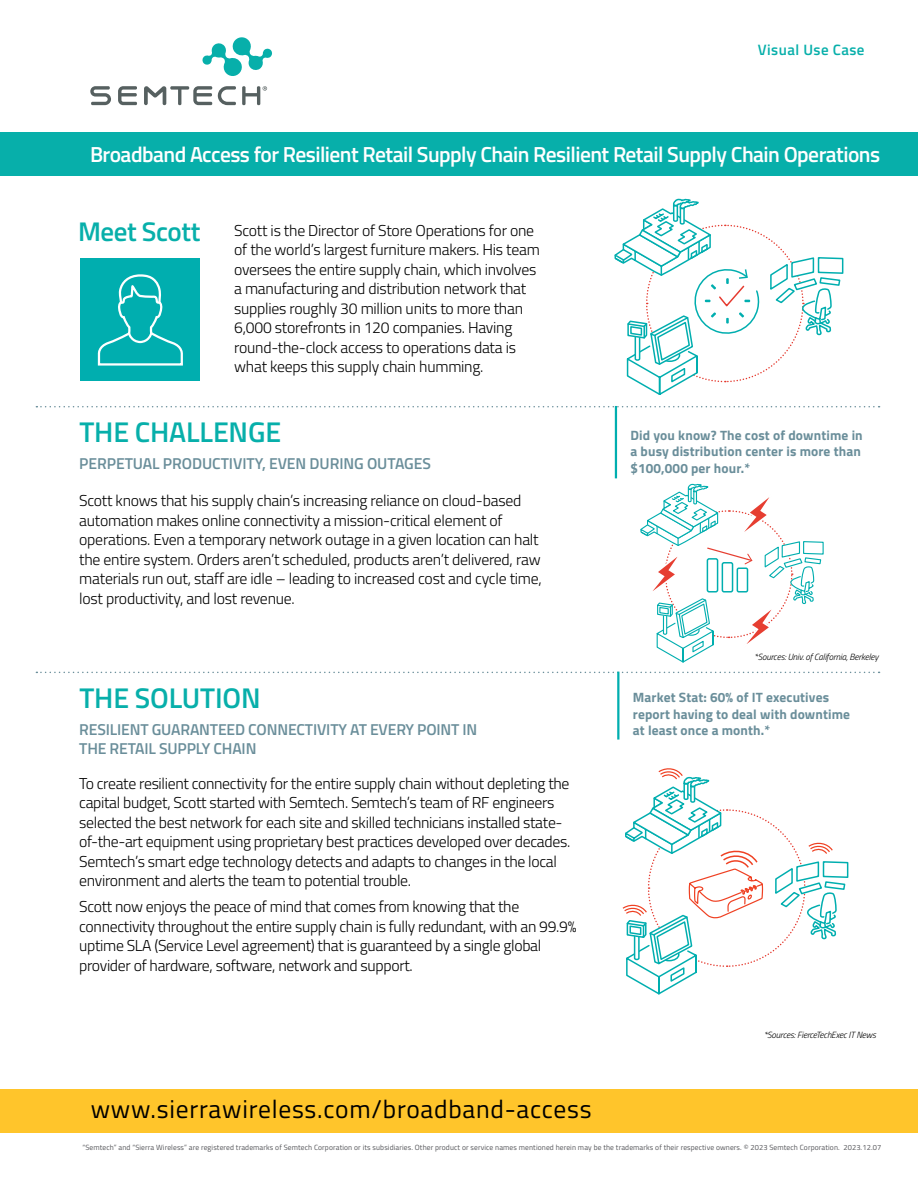
<style>
.page{position:relative;width:918px;height:1188px;background:#fff}
.page>*{position:absolute;margin:0;border:0;box-sizing:border-box;transform-origin:0 0}
.t1{font:600 28.5px "Titillium Web";letter-spacing:-.005em;color:#07afaa}
.t2{font:600 27px "Titillium Web";letter-spacing:-.015em;color:#07afaa}
.t3{font:25.5px "Titillium Web";letter-spacing:.03em;color:#000}
.t4{font:600 21.75px "Titillium Web";letter-spacing:-.025em;color:#fff}
.t5{font:300 15.75px/19.5px "Titillium Web";letter-spacing:-.02em;color:#000}
.t6{font:600 15.75px/19.5px "Titillium Web";letter-spacing:-.01em;color:#6a8e9a}
.t7{font:600 15px "Titillium Web";letter-spacing:.03em;color:#07afaa}
.t8{font:700 13.5px/16.5px "Titillium Web";letter-spacing:.01em;color:#6a8e9a}
.t9{font:italic 300 9px "Titillium Web";letter-spacing:-.015em;color:#000}
.t10{font:7.5px "Titillium Web";letter-spacing:.015em;color:#55565a}
</style>
<div class="page">
<div style="left:81px;top:258px;width:119px;height:123px;background:#00aeaf"></div>
<svg style="left:97px;top:274px;width:86px;height:92px"></svg>
<svg style="left:622px;top:768px;width:227px;height:227px"></svg>
<svg style="left:36px;top:406px;width:844px;height:1px"></svg>
<svg style="left:36px;top:672px;width:844px;height:1px"></svg>
<hr style="left:617px;top:672px;width:2px;height:68px;background:#00aeaf">
<hr style="left:615px;top:406px;width:2px;height:72px;background:#00aeaf">
<svg style="left:614px;top:198px;width:230px;height:197px"></svg>
<svg style="left:640px;top:483px;width:184px;height:180px"></svg>
<div style="left:0;top:132px;width:918px;height:43px;background:#07afaa"></div>
<div style="left:0;top:1090px;width:918px;height:43px;background:#ffc52b"></div>
<svg style="left:202px;top:37px;width:70px;height:39px"></svg>
<svg style="left:90px;top:86px;width:21px;height:19px"></svg>
<svg style="left:218px;top:86px;width:18px;height:19px"></svg>
<svg style="left:118px;top:86px;width:19px;height:19px"></svg>
<svg style="left:242px;top:86px;width:25px;height:19px"></svg>
<svg style="left:144px;top:86px;width:68px;height:20px"></svg>
<p class="t7" style="left:758px;top:38px;width:108px">Visual Use Case</p>
<h3 class="t4" style="left:90px;top:138px;width:792px">Broadband Access for Resilient Retail Supply Chain Resilient Retail Supply Chain Operations</h3>
<h2 class="t2" style="left:78px;top:211px;width:124px">Meet Scott</h2>
<p class="t5" style="left:234px;top:220px;width:307px">Scott is the Director of Store Operations for one of the world’s largest furniture makers. His team oversees the entire supply chain, which involves a manufacturing and distribution network that supplies roughly 30 million units to more than 6,000 storefronts in 120 companies. Having round-the-clock access to operations data is what keeps this supply chain humming.</p>
<h1 class="t1" style="left:79px;top:411px;width:203px">THE CHALLENGE</h1>
<p class="t6" style="left:79px;top:453px;width:353px">PERPETUAL PRODUCTIVITY, EVEN DURING OUTAGES</p>
<p class="t5" style="left:79px;top:490px;width:464px">Scott knows that his supply chain’s increasing reliance on cloud-based automation makes online connectivity a mission-critical element of operations. Even a temporary network outage in a given location can halt the entire system. Orders aren’t scheduled, products aren’t delivered, raw materials run out, staff are idle – leading to increased cost and cycle time, lost productivity, and lost revenue.</p>
<h1 class="t1" style="left:79px;top:677px;width:183px">THE SOLUTION</h1>
<p class="t6" style="left:79px;top:719px;width:400px">RESILIENT GUARANTEED CONNECTIVITY AT EVERY POINT IN<br>THE RETAIL SUPPLY CHAIN</p>
<p class="t5" style="left:79px;top:773px;width:493px">To create resilient connectivity for the entire supply chain without depleting the capital budget, Scott started with Semtech. Semtech’s team of RF engineers selected the best network for each site and skilled technicians installed state&shy;of-the-art equipment using proprietary best practices developed over decades.<br>Semtech’s smart edge technology detects and adapts to changes in the local environment and alerts the team to potential trouble.</p>
<p class="t5" style="left:79px;top:896px;width:499px">Scott now enjoys the peace of mind that comes from knowing that the connectivity throughout the entire supply chain is fully redundant, with an 99.9% uptime SLA (Service Level agreement) that is guaranteed by a single global provider of hardware, software, network and support.</p>
<p class="t8" style="left:631px;top:426px;width:234px">Did you know? The cost of downtime in a busy distribution center is more than $100,000 per hour.*</p>
<p class="t9" style="left:754px;top:650px;width:126px">*Sources: Univ. of California, Berkeley</p>
<p class="t8" style="left:633px;top:689px;width:219px">Market Stat: 60% of IT executives report having to deal with downtime at least once a month.*</p>
<p class="t9" style="left:764px;top:1029px;width:114px">*Sources: FierceTechExec IT News</p>
<h3 class="t3" style="left:91px;top:1091px;width:502px">www.sierrawireless.com/broadband-access</h3>
<p class="t10" style="left:82px;top:1142px;width:800px">“Semtech” and “Sierra Wireless” are registered trademarks of Semtech Corporation or its subsidiaries. Other product or service names mentioned herein may be the trademarks of their respective owners. © 2023 Semtech Corporation. 2023.12.07</p>
</div>
